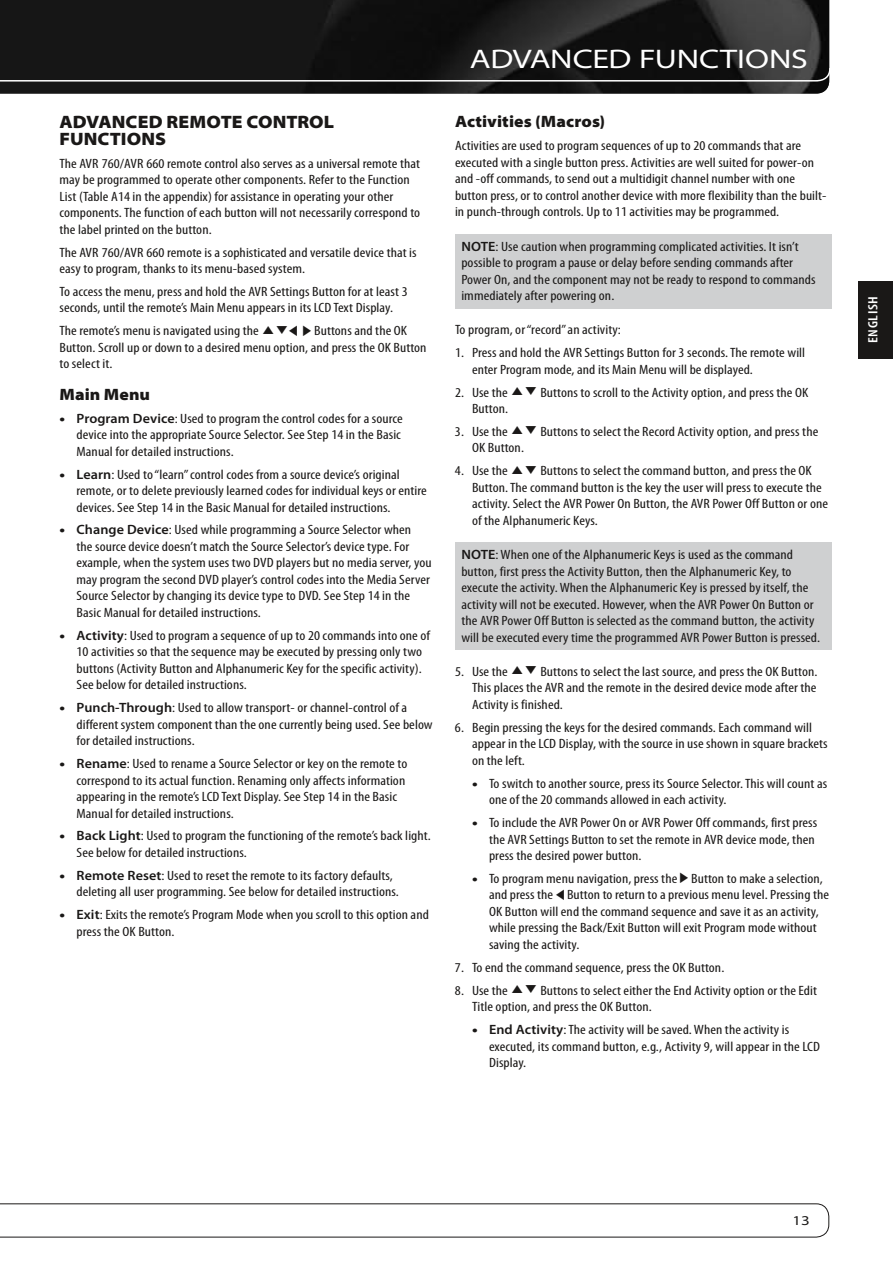
<style>
.page{position:relative;width:893px;height:1263px;background:#fff}
.page>*{position:absolute;margin:0;border:0;box-sizing:border-box;transform-origin:0 0}
.t1{font:semi-expanded 27px "Myriad Pro";letter-spacing:-.01em;color:#fff;scale:1.15 1}
.t2{font:900 semi-expanded 18px/16.5px "Myriad Pro";letter-spacing:.005em;color:#1a1817}
.t3{font:900 semi-expanded 16.5px "Myriad Pro";color:#1a1817}
.t4{font:condensed 13.5px/16.5px "Myriad Pro";letter-spacing:.005em;color:#1a1817;scale:1.15 1}
.t5{font:600 condensed 13.5px "Myriad Pro";letter-spacing:.04em;color:#fff;scale:1.15 1}
.t6{font:semi-expanded 13.5px "Myriad Pro";color:#1a1817;scale:1.15 1}
.s1{font-family:"Harman Player Controls";font-stretch:normal;font-size:10.5px}
.s2{font-weight:900;font-stretch:normal}
.s3{font-weight:600;font-stretch:normal}
</style>
<div class="page">
<svg style="left:0;top:0;width:830px;height:94px"></svg>
<svg style="left:0;top:1203px;width:830px;height:35px"></svg>
<div style="left:859px;top:281px;width:34px;height:78px;background:#1a1817"></div>
<div style="left:455px;top:234px;width:376px;height:75px;background:#cfd0d1"></div>
<div style="left:455px;top:543px;width:376px;height:107px;background:#cfd0d1"></div>
<h2 class="t2" style="left:60px;top:114px;width:271px;text-indent:39px">ANCED REMOTE CONTROL<br>FUNCTIONS</h2>
<p class="t4" style="left:60px;top:155px;width:315px">The AVR 760/AVR 660 remote control also serves as a universal remote that may be programmed to operate other components. Refer to the Function List (Table A14 in the appendix) for assistance in operating your other components. The function of each button will not necessarily correspond to the label printed on the button.</p>
<p class="t4" style="left:60px;top:244px;width:312px">The AVR 760/AVR 660 remote is a sophisticated and versatile device that is easy to program, thanks to its menu-based system.</p>
<p class="t4" style="left:60px;top:283px;width:304px">To access the menu, press and hold the AVR Settings Button for at least 3 seconds, until the remote’s Main Menu appears in its LCD Text Display.</p>
<p class="t4" style="left:60px;top:323px;width:321px">The remote’s menu is navigated using the <span class="s1">KLM N</span> Buttons and the OK<br>Button. Scroll up or down to a desired menu option, and press the OK Button to select it.</p>
<p class="t3" style="left:60px;top:385px;width:92px">MAIN MENU</p>
<p class="t4" style="left:77px;top:410px;width:285px;text-indent:-17px"><span class="s2">•</span> <span class="s3">Program Device</span>: Used to program the control codes for a source device into the appropriate Source Selector. See Step 14 in the Basic<br>Manual for detailed instructions.</p>
<p class="t4" style="left:77px;top:466px;width:306px;text-indent:-17px"><span class="s2">•</span> <span class="s3">Learn</span>: Used to “learn” control codes from a source device’s original remote, or to delete previously learned codes for individual keys or entire devices. See Step 14 in the Basic Manual for detailed instructions.</p>
<p class="t4" style="left:77px;top:522px;width:310px;text-indent:-17px"><span class="s2">•</span> <span class="s3">Change Device</span>: Used while programming a Source Selector when<br>the source device doesn’t match the Source Selector’s device type. For example, when the system uses two DVD players but no media server, you may program the second DVD player’s control codes into the Media Server Source Selector by changing its device type to DVD. See Step 14 in the Basic Manual for detailed instructions.</p>
<p class="t4" style="left:77px;top:627px;width:309px;text-indent:-17px"><span class="s2">•</span> <span class="s3">Activity</span>: Used to program a sequence of up to 20 commands into one of 10 activities so that the sequence may be executed by pressing only two buttons (Activity Button and Alphanumeric Key for the specific activity).<br>See below for detailed instructions.</p>
<p class="t4" style="left:77px;top:700px;width:311px;text-indent:-17px"><span class="s2">•</span> <span class="s3">Punch-Through</span>: Used to allow transport- or channel-control of a different system component than the one currently being used. See below for detailed instructions.</p>
<p class="t4" style="left:77px;top:756px;width:289px;text-indent:-17px"><span class="s2">•</span> <span class="s3">Rename</span>: Used to rename a Source Selector or key on the remote to correspond to its actual function. Renaming only affects information appearing in the remote’s LCD Text Display. See Step 14 in the Basic Manual for detailed instructions.</p>
<p class="t4" style="left:77px;top:828px;width:309px;text-indent:-17px"><span class="s2">•</span> <span class="s3">Back Light</span>: Used to program the functioning of the remote’s back light.<br>See below for detailed instructions.</p>
<p class="t4" style="left:77px;top:867px;width:282px;text-indent:-17px"><span class="s2">•</span> <span class="s3">Remote Reset</span>: Used to reset the remote to its factory defaults, deleting all user programming. See below for detailed instructions.</p>
<p class="t4" style="left:77px;top:907px;width:308px;text-indent:-17px"><span class="s2">•</span> <span class="s3">Exit</span>: Exits the remote’s Program Mode when you scroll to this option and press the OK Button.</p>
<h2 class="t2" style="left:60px;top:114px;width:15px">ADV</h2>
<h1 class="t1" style="left:470px;top:44px;width:295px">ADVANCED FU NCTIONS</h1>
<p class="t3" style="left:455px;top:112px;width:152px">ACTIVITIES (MACROS)</p>
<p class="t4" style="left:455px;top:138px;width:325px">Activities are used to program sequences of up to 20 commands that are executed with a single button press. Activities are well suited for power-on and -off commands, to send out a multidigit channel number with one button press, or to control another device with more flexibility than the built&shy;in punch-through controls. Up to 11 activities may be programmed.</p>
<p class="t4" style="left:461px;top:238px;width:309px"><span class="s3">NOTE</span>: Use caution when programming complicated activities. It isn’t possible to program a pause or delay before sending commands after Power On, and the component may not be ready to respond to commands immediately after powering on.</p>
<p class="t4" style="left:455px;top:322px;width:146px">To program, or “record” an activity:</p>
<p class="t4" style="left:472px;top:345px;width:291px;text-indent:-17px">1. Press and hold the AVR Settings Button for 3 seconds. The remote will enter Program mode, and its Main Menu will be displayed.</p>
<p class="t4" style="left:472px;top:384px;width:294px;text-indent:-17px">2. Use the <span class="s1">KL</span> Buttons to scroll to the Activity option, and press the OK<br>Button.</p>
<p class="t4" style="left:472px;top:423px;width:303px;text-indent:-17px">3. Use the <span class="s1">KL</span> Buttons to select the Record Activity option, and press the<br>OK Button.</p>
<p class="t4" style="left:472px;top:463px;width:311px;text-indent:-17px">4. Use the <span class="s1">KL</span> Buttons to select the command button, and press the OK Button. The command button is the key the user will press to execute the activity. Select the AVR Power On Button, the AVR Power Off Button or one of the Alphanumeric Keys.</p>
<p class="t4" style="left:461px;top:547px;width:313px"><span class="s3">NOTE</span>: When one of the Alphanumeric Keys is used as the command button, first press the Activity Button, then the Alphanumeric Key, to execute the activity. When the Alphanumeric Key is pressed by itself, the activity will not be executed. However, when the AVR Power On Button or the AVR Power Off Button is selected as the command button, the activity will be executed every time the programmed AVR Power Button is pressed.</p>
<p class="t4" style="left:472px;top:663px;width:302px;text-align:justify;text-indent:-17px">5. Use the <span class="s1">KL</span> Buttons to select the last source, and press the OK Button.<br>This places the AVR and the remote in the desired device mode after the Activity is finished.</p>
<p class="t4" style="left:472px;top:719px;width:311px;text-indent:-17px">6. Begin pressing the keys for the desired commands. Each command will appear in the LCD Display, with the source in use shown in square brackets on the left.</p>
<p class="t4" style="left:489px;top:775px;width:296px;text-indent:-17px"><span class="s2">•</span> To switch to another source, press its Source Selector. This will count as one of the 20 commands allowed in each activity.</p>
<p class="t4" style="left:489px;top:815px;width:287px;text-indent:-17px"><span class="s2">•</span> To include the AVR Power On or AVR Power Off commands, first press the AVR Settings Button to set the remote in AVR device mode, then press the desired power button.</p>
<p class="t4" style="left:489px;top:870px;width:297px;text-indent:-17px"><span class="s2">•</span> To program menu navigation, press the <span class="s1">N</span> Button to make a selection, and press the <span class="s1">M</span> Button to return to a previous menu level. Pressing the OK Button will end the command sequence and save it as an activity, while pressing the Back/Exit Button will exit Program mode without saving the activity.</p>
<p class="t4" style="left:455px;top:959px;width:236px">7. To end the command sequence, press the OK Button.</p>
<p class="t4" style="left:472px;top:982px;width:302px;text-indent:-17px">8. Use the <span class="s1">KL</span> Buttons to select either the End Activity option or the Edit<br>Title option, and press the OK Button.</p>
<p class="t4" style="left:489px;top:1022px;width:289px;text-indent:-17px"><span class="s2">•</span> <span class="s3">End Activity</span>: The activity will be saved. When the activity is executed, its command button, e.g., Activity 9, will appear in the LCD<br>Display.</p>
<p class="t5" style="left:866px;top:343px;width:42px;rotate:-90deg">ENGLISH</p>
<p class="t6" style="left:792px;top:1213px;width:17px">13</p>
</div>
